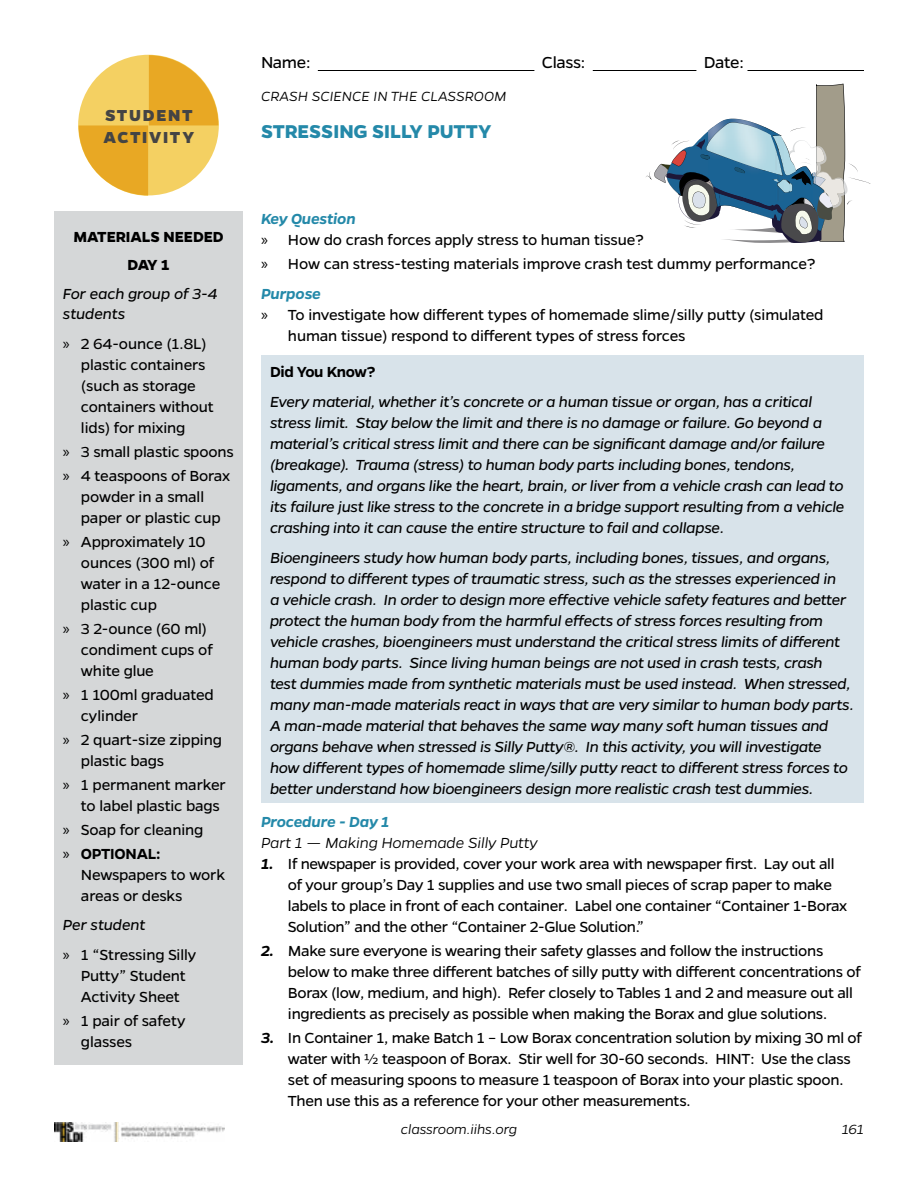
<style>
.page{position:relative;width:918px;height:1188px;background:#fff}
.page>*{position:absolute;margin:0;border:0;box-sizing:border-box;transform-origin:0 0}
.t1{font:700 21px "Gentona";letter-spacing:-.005em;color:#2489a9}
.t2{font:18px "Gentona";letter-spacing:-.02em;color:#000}
.t3{font:800 18px/21.6px "Gentona";letter-spacing:.095em;color:#444}
.t4{font:16.5px/21px "Gentona";letter-spacing:-.015em;color:#000}
.t5{font:italic 16.5px/21px "Gentona";letter-spacing:-.02em;color:#000}
.t6{font:italic 300 16.5px "Gentona";letter-spacing:-.01em;color:#000}
.t7{font:700 16.5px/28.8px "Gentona";letter-spacing:-.01em;color:#000;text-align:center}
.t8{font:italic 600 16.5px "Gentona";letter-spacing:-.015em;color:#2489a9}
.t9{font:600 16.5px "Gentona";letter-spacing:-.02em;color:#000}
.t10{font:italic 300 15px "Gentona";letter-spacing:-.005em;color:#000}
.s1{font-family:"Myriad Pro"}
.s2{font-weight:600}
.s3{font-style:italic}
.s4{font-weight:600;font-style:italic;color:#2489a9}
.s5{font-weight:600;font-style:italic}
</style>
<div class="page">
<img style="left:54px;top:1122px;width:171px;height:20px">
<svg style="left:646px;top:84px;width:225px;height:159px"></svg>
<img style="left:774px;top:179px;width:16px;height:14px">
<div style="left:54px;top:211px;width:189px;height:854px;background:#d5d7d8"></div>
<svg style="left:79px;top:55px;width:139px;height:141px"></svg>
<div style="left:261px;top:356px;width:603px;height:447px;background:#d8e3ea"></div>
<hr style="left:318px;top:70px;width:216px;height:1px;background:#000">
<hr style="left:593px;top:70px;width:103px;height:1px;background:#000">
<hr style="left:748px;top:70px;width:116px;height:1px;background:#000">
<p class="t3" style="left:103px;top:104px;width:92px">STUDENT<br>ACTIVITY</p>
<p class="t2" style="left:261px;top:52px;width:51px">Name:</p>
<p class="t2" style="left:542px;top:52px;width:45px">Class:</p>
<p class="t2" style="left:704px;top:52px;width:41px">Date:</p>
<p class="t10" style="left:261px;top:88px;width:247px">CRASH SCIENCE IN THE CLASSROOM</p>
<p class="t1" style="left:261px;top:120px;width:232px">STRESSING SILLY PUTTY</p>
<p class="t7" style="left:73px;top:222px;width:152px">MATERIALS NEEDED<br>DAY 1</p>
<p class="t5" style="left:63px;top:284px;width:156px;line-height:19.8px">For each group of 3-4 students</p>
<p class="t4" style="left:81px;top:333px;width:134px;text-indent:-18px"><span class="s1">»</span> 2 64-ounce (1.8L) plastic containers (such as storage containers without lids) for mixing</p>
<p class="t4" style="left:63px;top:440px;width:172px;line-height:24px"><span class="s1">»</span> 3 small plastic spoons <span class="s1">»</span> 4 teaspoons of Borax</p>
<p class="t4" style="left:81px;top:486px;width:141px">powder in a small paper or plastic cup</p>
<p class="t4" style="left:81px;top:531px;width:141px;text-indent:-18px"><span class="s1">»</span> Approximately 10 ounces (300 ml) of water in a 12-ounce plastic cup</p>
<p class="t4" style="left:81px;top:618px;width:133px;text-indent:-18px"><span class="s1">»</span> 3 2-ounce (60 ml) condiment cups of white glue</p>
<p class="t4" style="left:81px;top:684px;width:134px;text-indent:-18px"><span class="s1">»</span> 1 100ml graduated cylinder</p>
<p class="t4" style="left:81px;top:729px;width:142px;text-indent:-18px"><span class="s1">»</span> 2 quart-size zipping plastic bags</p>
<p class="t4" style="left:81px;top:774px;width:146px;text-indent:-18px"><span class="s1">»</span> 1 permanent marker to label plastic bags</p>
<p class="t4" style="left:63px;top:818px;width:142px;line-height:24px"><span class="s1">»</span> Soap for cleaning <span class="s1">»</span> <span class="s2">OPTIONAL:</span></p>
<p class="t4" style="left:81px;top:864px;width:146px">Newspapers to work areas or desks</p>
<p class="t4" style="left:63px;top:910px;width:135px;line-height:30px"><span class="s3">Per student<br></span><span class="s1">»</span> 1 “Stressing Silly</p>
<p class="t4" style="left:81px;top:965px;width:106px">Putty” Student<br>Activity Sheet</p>
<p class="t4" style="left:81px;top:1010px;width:106px;text-indent:-18px"><span class="s1">»</span> 1 pair of safety glasses</p>
<p class="t4" style="left:261px;top:208px;width:384px"><span class="s4">Key Question<br></span><span class="s1">»</span> How do crash forces apply stress to human tissue?</p>
<p class="t4" style="left:261px;top:248px;width:556px;line-height:30px"><span class="s1">»</span> How can stress-testing materials improve crash test dummy performance?<br><span class="s4">Purpose</span></p>
<p class="t4" style="left:288px;top:304px;width:537px;text-indent:-27px"><span class="s1">»</span> To investigate how different types of homemade slime/silly putty (simulated human tissue) respond to different types of stress forces</p>
<p class="t9" style="left:270px;top:362px;width:107px">Did You Know?</p>
<p class="t5" style="left:270px;top:391px;width:576px">Every material, whether it’s concrete or a human tissue or organ, has a critical stress limit. Stay below the limit and there is no damage or failure. Go beyond a material’s critical stress limit and there can be significant damage and/or failure (breakage). Trauma (stress) to human body parts including bones, tendons, ligaments, and organs like the heart, brain, or liver from a vehicle crash can lead to its failure just like stress to the concrete in a bridge support resulting from a vehicle crashing into it can cause the entire structure to fail and collapse.</p>
<p class="t5" style="left:270px;top:547px;width:585px">Bioengineers study how human body parts, including bones, tissues, and organs, respond to different types of traumatic stress, such as the stresses experienced in<br>a vehicle crash. In order to design more effective vehicle safety features and better protect the human body from the harmful effects of stress forces resulting from vehicle crashes, bioengineers must understand the critical stress limits of different human body parts. Since living human beings are not used in crash tests, crash test dummies made from synthetic materials must be used instead. When stressed, many man-made materials react in ways that are very similar to human body parts.<br>A man-made material that behaves the same way many soft human tissues and organs behave when stressed is Silly Putty®. In this activity, you will investigate how different types of homemade slime/silly putty react to different stress forces to better understand how bioengineers design more realistic crash test dummies.</p>
<p class="t8" style="left:261px;top:812px;width:130px">Procedure - Day 1</p>
<p class="t6" style="left:261px;top:833px;width:278px">Part 1 — Making Homemade Silly Putty</p>
<p class="t4" style="left:288px;top:853px;width:561px;text-indent:-27px"><span class="s5">1.</span> If newspaper is provided, cover your work area with newspaper first. Lay out all of your group’s Day 1 supplies and use two small pieces of scrap paper to make labels to place in front of each container. Label one container “Container 1-Borax Solution” and the other “Container 2-Glue Solution.”</p>
<p class="t4" style="left:288px;top:940px;width:574px;text-indent:-27px"><span class="s5">2.</span> Make sure everyone is wearing their safety glasses and follow the instructions below to make three different batches of silly putty with different concentrations of Borax (low, medium, and high). Refer closely to Tables 1 and 2 and measure out all ingredients as precisely as possible when making the Borax and glue solutions.</p>
<p class="t4" style="left:288px;top:1027px;width:575px;text-indent:-27px"><span class="s5">3.</span> In Container 1, make Batch 1 – Low Borax concentration solution by mixing 30 ml of water with ½ teaspoon of Borax. Stir well for 30-60 seconds. HINT: Use the class set of measuring spoons to measure 1 teaspoon of Borax into your plastic spoon.<br>Then use this as a reference for your other measurements.</p>
<p class="t10" style="left:401px;top:1121px;width:118px">classroom.iihs.org</p>
<p class="t10" style="left:842px;top:1121px;width:24px">161</p>
</div>
